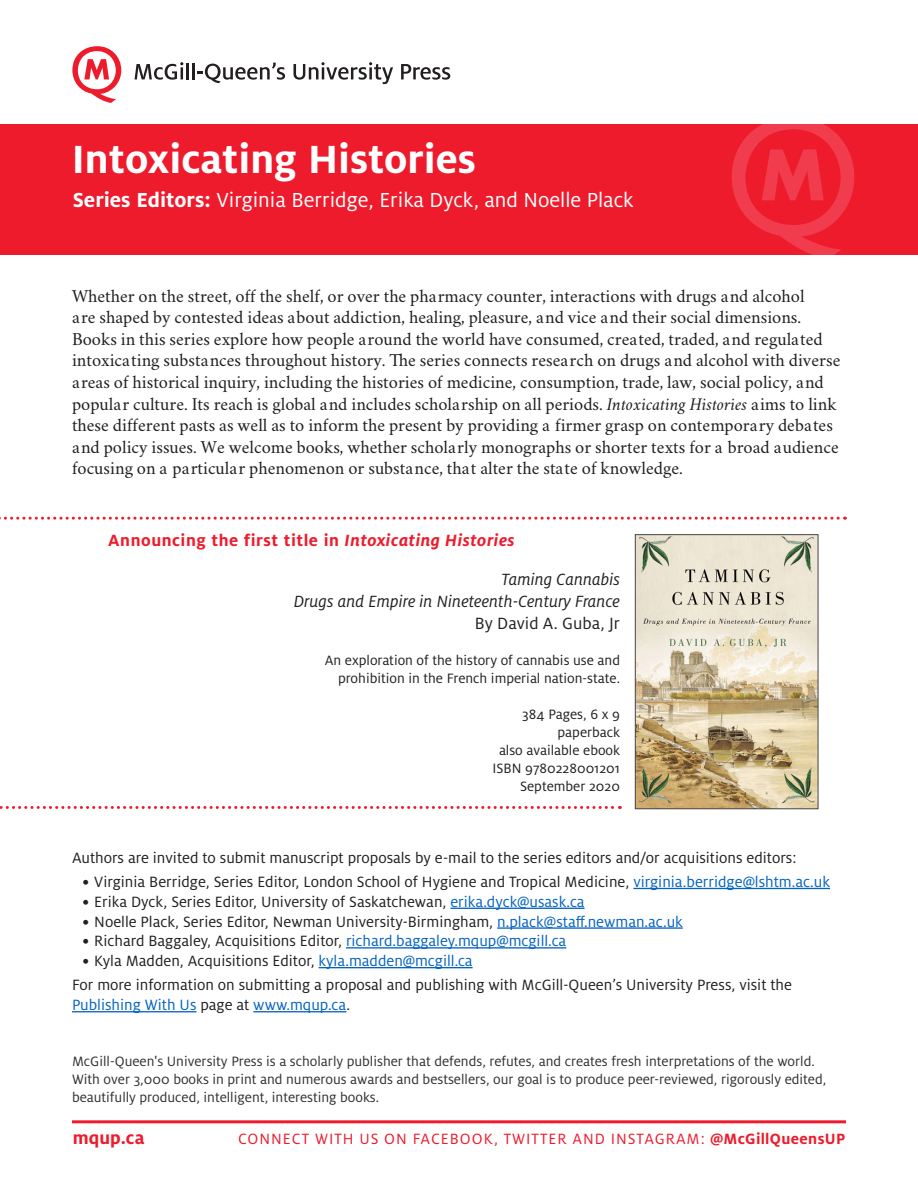
<style>
.page{position:relative;width:918px;height:1188px;background:#fff}
.page>*{position:absolute;margin:0;border:0;box-sizing:border-box;transform-origin:0 0}
.book_title{font:700 43.5px "Milo OT";color:#fff}
.intro_quote{font:22.5px "Milo OT";color:#fff}
.t1{font:700 19.5px "Milo OT";letter-spacing:.005em;color:#ee1b2d}
.t2{font:18px/21.6px "Crimson";color:#231f20}
.t3{font:italic 18px "Milo OT";color:#231f20}
.t4{font:700 18px "Milo OT";letter-spacing:.03em;color:#ee1b2d}
.t5{font:18px "Milo OT";color:#231f20}
.t6{font:16.5px/19.8px "Milo OT";color:#231f20}
.t7{font:16.5px "Milo OT";letter-spacing:.06em;color:#ee1b2d}
.t8{font:15px/18px "Milo OT";color:#313030}
.t9{font:15px "Milo OT";color:#231f20}
.s1{font-weight:700}
.s2{font-style:italic}
.s3{font-weight:500}
.s4{color:#0563c1}
</style>
<div class="page">
<hr style="left:633px;top:888px;width:197px;height:1px;background:#0563c1">
<hr style="left:450px;top:908px;width:135px;height:1px;background:#0563c1">
<hr style="left:497px;top:927px;width:186px;height:2px;background:#0563c1">
<hr style="left:346px;top:947px;width:220px;height:2px;background:#0563c1">
<hr style="left:319px;top:967px;width:154px;height:1px;background:#0563c1">
<hr style="left:72px;top:1011px;width:124px;height:1px;background:#0563c1">
<hr style="left:253px;top:1011px;width:93px;height:1px;background:#0563c1">
<hr style="left:72px;top:1120px;width:774px;height:3px;background:#ee1b2d">
<div style="left:0;top:124px;width:918px;height:131px;background:#ee1b2d"></div>
<svg style="left:72px;top:46px;width:49px;height:57px"></svg>
<svg style="left:135px;top:62px;width:48px;height:18px"></svg>
<hr style="left:186px;top:63px;width:3px;height:16px;background:#231f20">
<hr style="left:192px;top:63px;width:3px;height:16px;background:#231f20">
<svg style="left:293px;top:62px;width:100px;height:22px"></svg>
<svg style="left:401px;top:64px;width:49px;height:16px"></svg>
<svg style="left:197px;top:63px;width:88px;height:20px"></svg>
<svg style="left:0;top:806px;width:620px;height:3px"></svg>
<svg style="left:732px;top:124px;width:122px;height:131px"></svg>
<svg style="left:0;top:517px;width:845px;height:3px"></svg>
<img style="left:637px;top:536px;width:179px;height:271px">
<div style="left:635px;top:534px;width:183px;height:275px;border:1px solid #474646"></div>
<p class="book_title" style="left:72px;top:135px;width:405px">Intoxicating Histories</p>
<p class="intro_quote" style="left:73px;top:188px;width:562px"><span class="s1">Series Editors:</span> Virginia Berridge, Erika Dyck, and Noelle Plack</p>
<p class="t2" style="left:72px;top:284px;width:770px">Whether on the street, off the shelf, or over the pharmacy counter, interactions with drugs and alcohol<br>are shaped by contested ideas about addiction, healing, pleasure, and vice and their social dimensions.<br>Books in this series explore how people around the world have consumed, created, traded, and regulated intoxicating substances throughout history. The series connects research on drugs and alcohol with diverse areas of historical inquiry, including the histories of medicine, consumption, trade, law, social policy, and popular culture. Its reach is global and includes scholarship on all periods. <span class="s2">Intoxicating Histories</span> aims to link these different pasts as well as to inform the present by providing a firmer grasp on contemporary debates and policy issues. We welcome books, whether scholarly monographs or shorter texts for a broad audience focusing on a particular phenomenon or substance, that alter the state of knowledge.</p>
<p class="t4" style="left:108px;top:530px;width:408px">Announcing the first title in <span class="s2">Intoxicating Histories</span></p>
<p class="t3" style="left:502px;top:570px;width:120px">Taming Cannabis</p>
<p class="t3" style="left:294px;top:592px;width:328px">Drugs and Empire in Nineteenth-Century France</p>
<p class="t5" style="left:475px;top:613px;width:147px">By David A. Guba, Jr</p>
<p class="t9" style="left:325px;top:652px;width:297px">An exploration of the history of cannabis use and</p>
<p class="t9" style="left:338px;top:670px;width:283px">prohibition in the French imperial nation-state.</p>
<p class="t9" style="left:522px;top:706px;width:99px">384 Pages, 6 x 9</p>
<p class="t9" style="left:558px;top:724px;width:64px">paperback</p>
<p class="t9" style="left:499px;top:742px;width:123px">also available ebook</p>
<p class="t9" style="left:493px;top:760px;width:129px">ISBN 9780228001201</p>
<p class="t9" style="left:520px;top:778px;width:101px">September 2020</p>
<p class="t6" style="left:72px;top:848px;width:726px">Authors are invited to submit manuscript proposals by e-mail to the series editors and/or acquisitions editors:</p>
<p class="t6" style="left:81px;top:872px;width:751px"><span class="s3">∙</span> Virginia Berridge, Series Editor, London School of Hygiene and Tropical Medicine, <span class="s4">virginia.berridge@lshtm.ac.uk</span></p>
<p class="t6" style="left:81px;top:892px;width:505px"><span class="s3">∙</span> Erika Dyck, Series Editor, University of Saskatchewan, <span class="s4">erika.dyck@usask.ca</span></p>
<p class="t6" style="left:81px;top:912px;width:603px"><span class="s3">∙</span> Noelle Plack, Series Editor, Newman University-Birmingham, <span class="s4">n.plack@staff.newman.ac.uk</span></p>
<p class="t6" style="left:81px;top:931px;width:487px"><span class="s3">∙</span> Richard Baggaley, Acquisitions Editor, <span class="s4">richard.baggaley.mqup@mcgill.ca</span></p>
<p class="t6" style="left:81px;top:951px;width:393px"><span class="s3">∙</span> Kyla Madden, Acquisitions Editor, <span class="s4">kyla.madden@mcgill.ca</span></p>
<p class="t6" style="left:72px;top:976px;width:722px">For more information on submitting a proposal and publishing with McGill-Queen’s University Press, visit the<br><span class="s4">Publishing With Us</span> page at <span class="s4">www.mqup.ca</span>.</p>
<p class="t8" style="left:72px;top:1052px;width:756px">McGill-Queen's University Press is a scholarly publisher that defends, refutes, and creates fresh interpretations of the world.<br>With over 3,000 books in print and numerous awards and bestsellers, our goal is to produce peer-reviewed, rigorously edited, beautifully produced, intelligent, interesting books.</p>
<p class="t1" style="left:73px;top:1126px;width:73px">mqup.ca</p>
<p class="t7" style="left:238px;top:1129px;width:609px">CONNECT WITH US ON FACEBOOK, TWITTER AND INSTAGRAM: <span class="s1">@McGillQueensUP</span></p>
</div>
